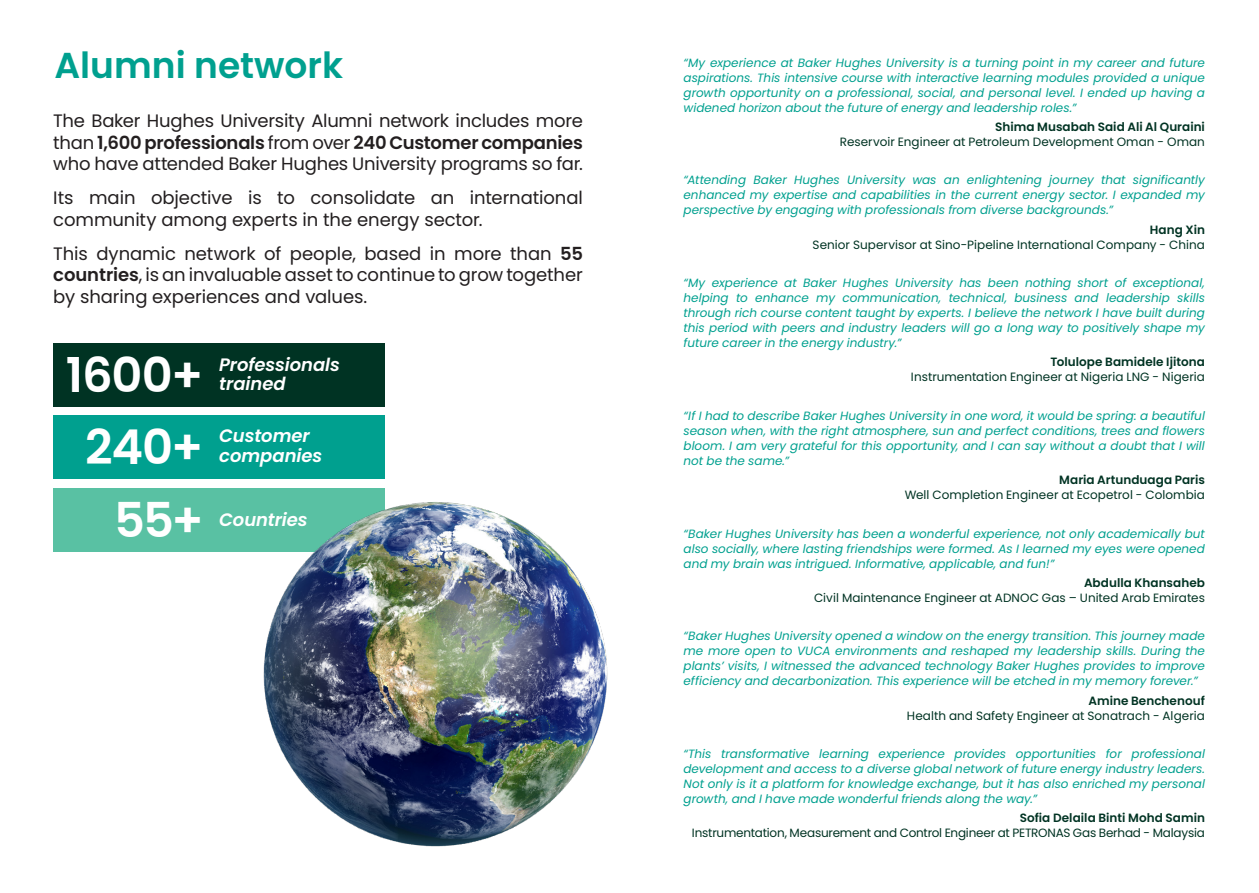
<style>
.page{position:relative;width:1259px;height:893px;background:#fff}
.page>*{position:absolute;margin:0;border:0;box-sizing:border-box;transform-origin:0 0}
._21pt-subhead{font:600 48px "Poppins";letter-spacing:-.025em;color:#fff}
._21pt-subhead-2{font:600 36px "Poppins";color:#00a08f}
._21pt-subhead-3{font:18px/21.6px "Poppins";letter-spacing:-.005em;color:#231f20;text-align:justify}
._21pt-subhead-4{font:italic 600 18px/19.5px "Poppins";letter-spacing:-.005em;color:#fff}
._21pt-subhead-5{font:italic 12px/15px "Poppins";color:#00a08f;text-align:justify}
._21pt-subhead-6{font:12px/15px "Poppins";letter-spacing:.005em;color:#003323;text-align:right}
._21pt-subhead-7{font:12px/15px "Poppins";letter-spacing:-.015em;color:#003323;text-align:right}
.s1{font-weight:600}
</style>
<div class="page">
<div style="left:53px;top:343px;width:332px;height:63px;background:#003323"></div>
<div style="left:53px;top:415px;width:332px;height:63px;background:#00a08f"></div>
<div style="left:53px;top:488px;width:332px;height:63px;background:#59c1a3"></div>
<img style="left:261px;top:502px;width:347px;height:345px">
<p class="_21pt-subhead-2" style="left:55px;top:45px;width:290px">Alumni network</p>
<p class="_21pt-subhead-3" style="left:53px;top:110px;width:531px">The Baker Hughes University Alumni network includes more than <span class="s1">1,600 professionals</span> from over <span class="s1">240 Customer companies </span>who have attended Baker Hughes University programs so far.</p>
<p class="_21pt-subhead-3" style="left:53px;top:187px;width:531px">Its main objective is to consolidate an international community among experts in the energy sector.</p>
<p class="_21pt-subhead-3" style="left:53px;top:243px;width:531px">This dynamic network of people, based in more than <span class="s1">55 countries</span>, is an invaluable asset to continue to grow together by sharing experiences and values.</p>
<p class="_21pt-subhead" style="left:66px;top:347px;width:139px">1600+</p>
<p class="_21pt-subhead" style="left:85px;top:419px;width:120px">240+</p>
<p class="_21pt-subhead" style="left:114px;top:492px;width:91px">55+</p>
<p class="_21pt-subhead-4" style="left:219px;top:355px;width:122px">Professionals trained</p>
<p class="_21pt-subhead-4" style="left:219px;top:426px;width:105px">Customer companies</p>
<p class="_21pt-subhead-4" style="left:219px;top:510px;width:90px">Countries</p>
<p class="_21pt-subhead-5" style="left:683px;top:55px;width:523px">“My experience at Baker Hughes University is a turning point in my career and future aspirations. This intensive course with interactive learning modules provided a unique growth opportunity on a professional, social, and personal level. I ended up having a widened horizon about the future of energy and leadership roles.”</p>
<p class="_21pt-subhead-6" style="left:840px;top:119px;width:367px"><span class="s1">Shima Musabah Said Ali Al Quraini<br></span>Reservoir Engineer at Petroleum Development Oman - Oman</p>
<p class="_21pt-subhead-5" style="left:683px;top:173px;width:523px">“Attending Baker Hughes University was an enlightening journey that significantly enhanced my expertise and capabilities in the current energy sector. I expanded my perspective by engaging with professionals from diverse backgrounds.”</p>
<p class="_21pt-subhead-6" style="left:812px;top:222px;width:394px"><span class="s1">Hang Xin<br></span>Senior Supervisor at Sino-Pipeline International Company - China</p>
<p class="_21pt-subhead-5" style="left:683px;top:275px;width:523px">“My experience at Baker Hughes University has been nothing short of exceptional, helping to enhance my communication, technical, business and leadership skills through rich course content taught by experts. I believe the network I have built during this period with peers and industry leaders will go a long way to positively shape my future career in the energy industry.”</p>
<p class="_21pt-subhead-6" style="left:911px;top:355px;width:295px"><span class="s1">Tolulope Bamidele Ijitona<br></span>Instrumentation Engineer at Nigeria LNG - Nigeria</p>
<p class="_21pt-subhead-5" style="left:683px;top:408px;width:523px">“If I had to describe Baker Hughes University in one word, it would be spring: a beautiful season when, with the right atmosphere, sun and perfect conditions, trees and flowers bloom. I am very grateful for this opportunity, and I can say without a doubt that I will not be the same.”</p>
<p class="_21pt-subhead-6" style="left:904px;top:472px;width:302px"><span class="s1">Maria Artunduaga Paris<br></span>Well Completion Engineer at Ecopetrol - Colombia</p>
<p class="_21pt-subhead-5" style="left:683px;top:526px;width:523px">“Baker Hughes University has been a wonderful experience, not only academically but also socially, where lasting friendships were formed. As I learned my eyes were opened and my brain was intrigued. Informative, applicable, and fun!”</p>
<p class="_21pt-subhead-6" style="left:814px;top:575px;width:392px"><span class="s1">Abdulla Khansaheb<br></span>Civil Maintenance Engineer at ADNOC Gas – United Arab Emirates</p>
<p class="_21pt-subhead-5" style="left:683px;top:629px;width:523px">“Baker Hughes University opened a window on the energy transition. This journey made me more open to VUCA environments and reshaped my leadership skills. During the plants’ visits, I witnessed the advanced technology Baker Hughes provides to improve efficiency and decarbonization. This experience will be etched in my memory forever.”</p>
<p class="_21pt-subhead-6" style="left:907px;top:693px;width:299px"><span class="s1">Amine Benchenouf<br></span>Health and Safety Engineer at Sonatrach - Algeria</p>
<p class="_21pt-subhead-5" style="left:683px;top:746px;width:523px">“This transformative learning experience provides opportunities for professional development and access to a diverse global network of future energy industry leaders.<br>Not only is it a platform for knowledge exchange, but it has also enriched my personal growth, and I have made wonderful friends along the way.”</p>
<p class="_21pt-subhead-7" style="left:692px;top:811px;width:514px"><span class="s1">Sofia Delaila Binti Mohd Samin<br></span>Instrumentation, Measurement and Control Engineer at PETRONAS Gas Berhad - Malaysia</p>
</div>
